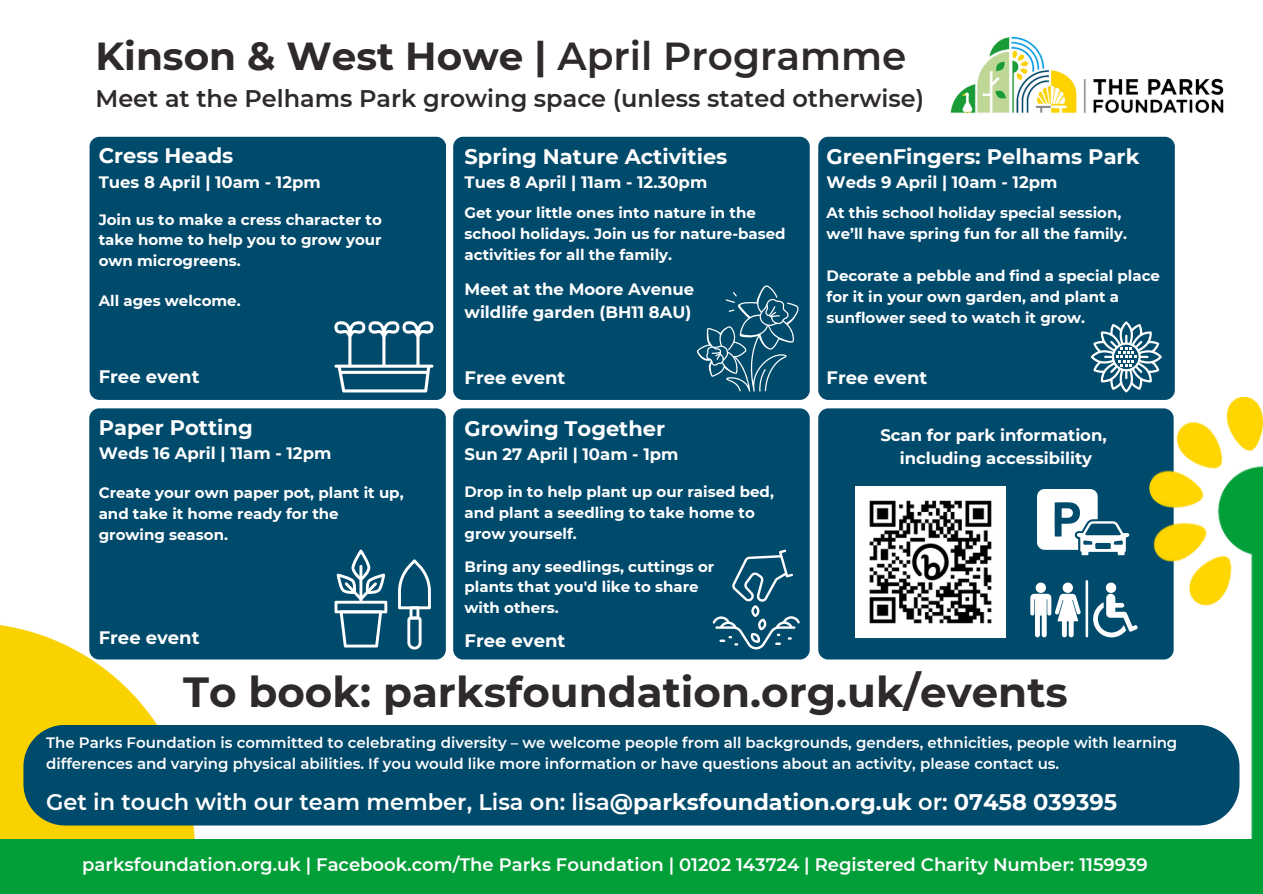
<style>
.page{position:relative;width:1263px;height:894px;background:#fff}
.page>*{position:absolute;margin:0;border:0;box-sizing:border-box;transform-origin:0 0}
.t1{font:700 42px "Montserrat";color:#2e292b}
.t2{font:700 39px "Montserrat";color:#2e292b}
.t3{font:600 24px "Montserrat";color:#2e292b}
.t4{font:600 22.5px "Montserrat";color:#fff}
.t5{font:700 21px "Montserrat";color:#fff}
.t6{font:600 18px "Montserrat";color:#fff}
.t7{font:700 18px "Montserrat";color:#fff}
.t8{font:700 16.5px/23px "Montserrat";color:#fff}
.t9{font:700 15px/21px "Montserrat";color:#fff}
.t10{font:600 15px/21px "Montserrat";color:#fff}
.s1{font-weight:600}
.s2{font-weight:700}
</style>
<div class="page">
<div style="left:89px;top:408px;width:357px;height:251px;background:#004a6c;border-radius:10px"></div>
<img style="left:0;top:599px;width:223px;height:239px">
<div style="left:0;top:838px;width:1263px;height:55px;background:#029f38"></div>
<div style="left:23px;top:724px;width:1126px;height:101px;background:#004a6c"></div>
<div style="left:453px;top:137px;width:357px;height:263px;background:#004a6c;border-radius:10px"></div>
<div style="left:818px;top:137px;width:357px;height:263px;background:#004a6c;border-radius:10px"></div>
<div style="left:453px;top:408px;width:357px;height:251px;background:#004a6c;border-radius:10px"></div>
<div style="left:818px;top:408px;width:356px;height:251px;background:#004a6c;border-radius:10px"></div>
<div style="left:90px;top:137px;width:356px;height:263px;background:#004a6c;border-radius:10px"></div>
<img style="left:1149px;top:397px;width:114px;height:442px">
<svg style="left:334px;top:321px;width:99px;height:71px"></svg>
<svg style="left:696px;top:285px;width:103px;height:107px"></svg>
<svg style="left:335px;top:549px;width:52px;height:98px"></svg>
<svg style="left:398px;top:559px;width:33px;height:90px"></svg>
<svg style="left:1091px;top:321px;width:70px;height:71px"></svg>
<img style="left:950px;top:36px;width:274px;height:78px">
<svg style="left:713px;top:549px;width:86px;height:100px"></svg>
<img style="left:855px;top:486px;width:151px;height:151px">
<svg style="left:1037px;top:489px;width:92px;height:66px"></svg>
<hr style="left:1085px;top:580px;width:3px;height:57px;background:#fff">
<svg style="left:1093px;top:582px;width:45px;height:55px"></svg>
<svg style="left:1030px;top:582px;width:51px;height:55px"></svg>
<p class="t2" style="left:95px;top:33px;width:813px">Kinson &amp; West Howe | <span class="s1">April Programme</span></p>
<p class="t3" style="left:95px;top:84px;width:830px">Meet at the Pelhams Park growing space (unless stated otherwise)</p>
<h4 class="t5" style="left:99px;top:143px;width:136px">Cress Heads</h4>
<h4 class="t8" style="left:99px;top:170px;width:224px">Tues 8 April | 10am - 12pm</h4>
<p class="t9" style="left:99px;top:209px;width:285px">Join us to make a cress character to</p>
<p class="t9" style="left:99px;top:229px;width:284px">take home to help you to grow your</p>
<p class="t9" style="left:99px;top:249px;width:143px">own microgreens.</p>
<p class="t9" style="left:99px;top:290px;width:143px">All ages welcome.</p>
<h4 class="t7" style="left:99px;top:365px;width:102px">Free event</h4>
<h4 class="t5" style="left:99px;top:414px;width:155px">Paper Potting</h4>
<h4 class="t8" style="left:99px;top:441px;width:234px">Weds 16 April | 11am - 12pm</h4>
<p class="t9" style="left:99px;top:482px;width:306px">Create your own paper pot, plant it up, and take it home ready for the</p>
<p class="t9" style="left:99px;top:524px;width:131px">growing season.</p>
<h4 class="t7" style="left:99px;top:626px;width:102px">Free event</h4>
<p class="t5" style="left:465px;top:144px;width:264px">Spring Nature Activities</p>
<p class="t8" style="left:465px;top:171px;width:244px">Tues 8 April | 11am - 12.30pm</p>
<h4 class="t9" style="left:465px;top:202px;width:323px">Get your little ones into nature in the school holidays. Join us for nature-based activities for all the family.</h4>
<p class="t8" style="left:465px;top:277px;width:231px">Meet at the Moore Avenue wildlife garden (BH11 8AU)</p>
<h4 class="t7" style="left:465px;top:367px;width:102px">Free event</h4>
<h4 class="t5" style="left:465px;top:415px;width:202px">Growing Together</h4>
<h4 class="t8" style="left:465px;top:443px;width:215px">Sun 27 April | 10am - 1pm</h4>
<p class="t9" style="left:465px;top:481px;width:311px">Drop in to help plant up our raised bed,</p>
<h3 class="t9" style="left:465px;top:502px;width:292px">and plant a seedling to take home to</h3>
<p class="t9" style="left:465px;top:522px;width:114px">grow yourself.</p>
<p class="t9" style="left:465px;top:555px;width:251px">Bring any seedlings, cuttings or</p>
<h4 class="t9" style="left:465px;top:576px;width:236px">plants that you'd like to share</h4>
<p class="t9" style="left:465px;top:597px;width:96px">with others.</p>
<p class="t7" style="left:465px;top:629px;width:102px">Free event</p>
<p class="t5" style="left:827px;top:144px;width:314px">GreenFingers: Pelhams Park</p>
<p class="t8" style="left:827px;top:171px;width:232px">Weds 9 April | 10am - 12pm</p>
<h4 class="t9" style="left:827px;top:202px;width:302px">At this school holiday special session, we’ll have spring fun for all the family.</h4>
<p class="t9" style="left:827px;top:265px;width:335px">Decorate a pebble and find a special place for it in your own garden, and plant a sunflower seed to watch it grow.</p>
<p class="t7" style="left:827px;top:367px;width:102px">Free event</p>
<p class="t8" style="left:880px;top:424px;width:228px;line-height:22.5px;text-align:center">Scan for park information, including accessibility</p>
<p class="t1" style="left:183px;top:665px;width:886px">To book: parksfoundation.org.uk/events</p>
<h2 class="t10" style="left:46px;top:731px;width:1133px">The Parks Foundation is committed to celebrating diversity – we welcome people from all backgrounds, genders, ethnicities, people with learning differences and varying physical abilities. If you would like more information or have questions about an activity, please contact us.</h2>
<p class="t4" style="left:46px;top:788px;width:1072px">Get in touch with our team member, Lisa on: lisa<span class="s2">@parksfoundation.org.uk</span> or: <span class="s2">07458 039395</span></p>
<p class="t6" style="left:82px;top:853px;width:1067px">parksfoundation.org.uk | Facebook.com/The Parks Foundation | 01202 143724 | Registered Charity Number: 1159939</p>
</div>
